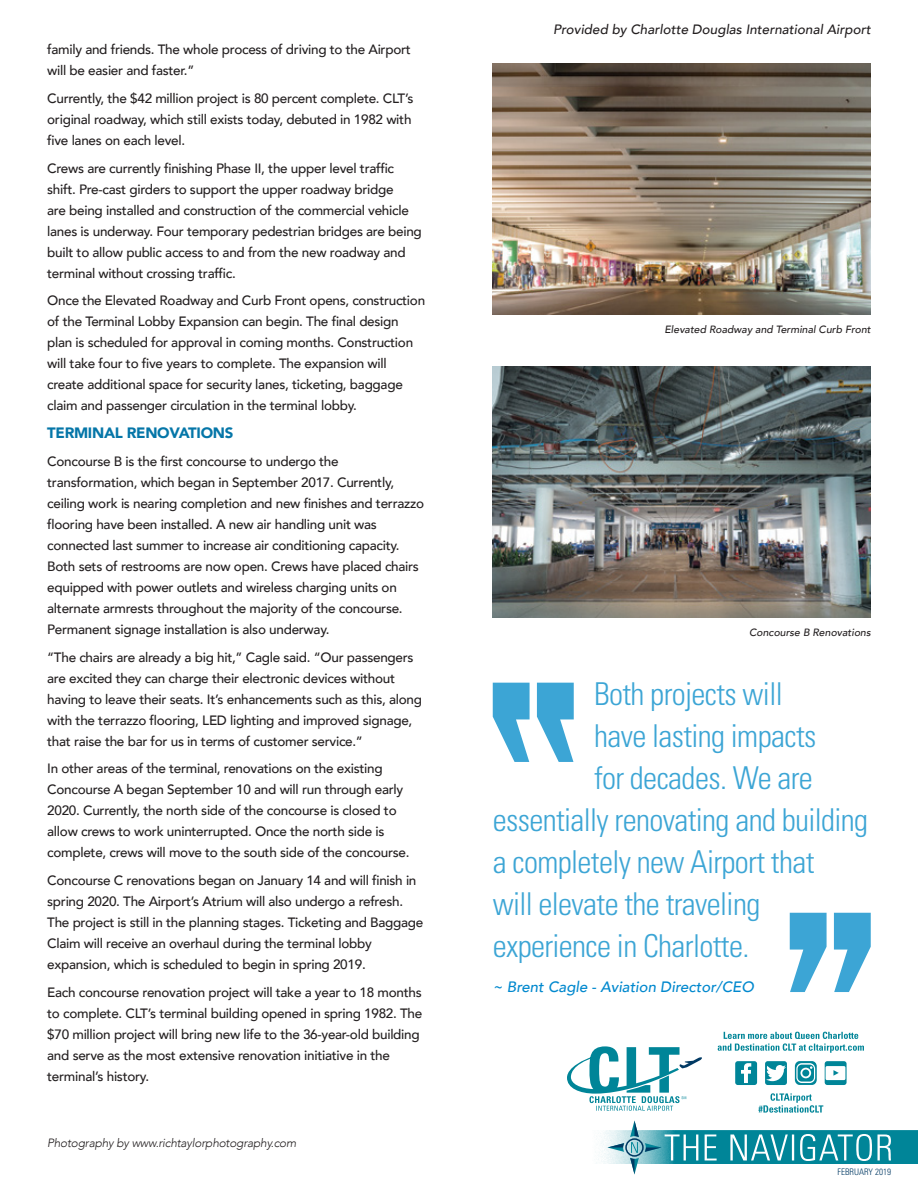
<style>
.page{position:relative;width:918px;height:1188px;background:#fff}
.page>*{position:absolute;margin:0;border:0;box-sizing:border-box;transform-origin:0 0}
.t1{font:300 condensed 31.5px "Univers LT Std";letter-spacing:-.02em;color:#3ca5d5}
.t2{font:italic 500 15px "Avenir";color:#0088ce}
.t3{font:900 15px "Avenir";letter-spacing:-.02em;color:#0576a8}
.t4{font:500 13.5px/21px "Avenir";letter-spacing:-.02em;color:#231f20}
.t5{font:italic 500 13.5px "Avenir";color:#231f20}
.t6{font:italic 300 12px "Avenir";letter-spacing:-.02em;color:#231f20}
.t7{font:italic 500 10.5px "Avenir";color:#231f20}
.t8{font:300 condensed 9px "Univers LT Std";color:#003963}
</style>
<div class="page">
<svg style="left:758px;top:1093px;width:65px;height:20px"></svg>
<svg style="left:735px;top:1061px;width:22px;height:24px"></svg>
<svg style="left:825px;top:1061px;width:22px;height:24px"></svg>
<svg style="left:765px;top:1061px;width:22px;height:24px"></svg>
<svg style="left:795px;top:1061px;width:22px;height:24px"></svg>
<div style="left:802px;top:1070px;width:7px;height:7px;background:#008598;border-radius:50%"></div>
<svg style="left:718px;top:1032px;width:146px;height:21px"></svg>
<svg style="left:567px;top:1046px;width:135px;height:65px"></svg>
<svg style="left:537px;top:683px;width:37px;height:79px"></svg>
<svg style="left:493px;top:683px;width:37px;height:79px"></svg>
<svg style="left:790px;top:913px;width:37px;height:79px"></svg>
<svg style="left:834px;top:913px;width:37px;height:79px"></svg>
<img style="left:493px;top:366px;width:378px;height:252px">
<img style="left:493px;top:63px;width:378px;height:252px">
<svg style="left:598px;top:1131px;width:320px;height:33px"></svg>
<svg style="left:607px;top:1120px;width:284px;height:55px"></svg>
<p class="t4" style="left:47px;top:38px;width:365px">family and friends. The whole process of driving to the Airport will be easier and faster.”</p>
<p class="t4" style="left:47px;top:87px;width:368px">Currently, the $42 million project is 80 percent complete. CLT’s original roadway, which still exists today, debuted in 1982 with five lanes on each level.</p>
<p class="t4" style="left:47px;top:157px;width:376px">Crews are currently finishing Phase II, the upper level traffic shift. Pre-cast girders to support the upper roadway bridge<br>are being installed and construction of the commercial vehicle lanes is underway. Four temporary pedestrian bridges are being built to allow public access to and from the new roadway and terminal without crossing traffic.</p>
<p class="t4" style="left:47px;top:289px;width:379px">Once the Elevated Roadway and Curb Front opens, construction of the Terminal Lobby Expansion can begin. The final design plan is scheduled for approval in coming months. Construction will take four to five years to complete. The expansion will create additional space for security lanes, ticketing, baggage claim and passenger circulation in the terminal lobby.</p>
<p class="t3" style="left:47px;top:420px;width:188px">TERMINAL RENOVATIONS</p>
<p class="t4" style="left:47px;top:450px;width:378px">Concourse B is the first concourse to undergo the transformation, which began in September 2017. Currently, ceiling work is nearing completion and new finishes and terrazzo flooring have been installed. A new air handling unit was connected last summer to increase air conditioning capacity.<br>Both sets of restrooms are now open. Crews have placed chairs equipped with power outlets and wireless charging units on alternate armrests throughout the majority of the concourse.<br>Permanent signage installation is also underway.</p>
<p class="t4" style="left:47px;top:646px;width:376px">“The chairs are already a big hit,” Cagle said. “Our passengers are excited they can charge their electronic devices without having to leave their seats. It’s enhancements such as this, along with the terrazzo flooring, LED lighting and improved signage, that raise the bar for us in terms of customer service.”</p>
<p class="t4" style="left:47px;top:757px;width:364px">In other areas of the terminal, renovations on the existing Concourse A began September 10 and will run through early 2020. Currently, the north side of the concourse is closed to allow crews to work uninterrupted. Once the north side is complete, crews will move to the south side of the concourse.</p>
<p class="t4" style="left:47px;top:869px;width:378px">Concourse C renovations began on January 14 and will finish in spring 2020. The Airport’s Atrium will also undergo a refresh.<br>The project is still in the planning stages. Ticketing and Baggage Claim will receive an overhaul during the terminal lobby expansion, which is scheduled to begin in spring 2019.</p>
<p class="t4" style="left:47px;top:981px;width:377px">Each concourse renovation project will take a year to 18 months to complete. CLT’s terminal building opened in spring 1982. The $70 million project will bring new life to the 36-year-old building and serve as the most extensive renovation initiative in the terminal’s history.</p>
<p class="t6" style="left:47px;top:1136px;width:251px">Photography by www.richtaylorphotography.com</p>
<p class="t5" style="left:553px;top:21px;width:319px">Provided by Charlotte Douglas International Airport</p>
<p class="t7" style="left:665px;top:323px;width:208px">Elevated Roadway and Terminal Curb Front</p>
<p class="t7" style="left:749px;top:626px;width:123px">Concourse B Renovations</p>
<h1 class="t1" style="left:594px;top:675px;width:190px">Both projects will</h1>
<h1 class="t1" style="left:594px;top:717px;width:224px">have lasting impacts</h1>
<h1 class="t1" style="left:594px;top:759px;width:220px">for decades. We are</h1>
<h1 class="t1" style="left:493px;top:801px;width:377px">essentially renovating and building</h1>
<h1 class="t1" style="left:493px;top:843px;width:323px">a completely new Airport that</h1>
<h1 class="t1" style="left:493px;top:885px;width:269px">will elevate the traveling</h1>
<h1 class="t1" style="left:493px;top:927px;width:258px">experience in Charlotte.</h1>
<p class="t2" style="left:493px;top:978px;width:263px">~ Brent Cagle - Aviation Director/CEO</p>
<p class="t8" style="left:838px;top:1166px;width:55px">FEBRUARY 2019</p>
</div>
